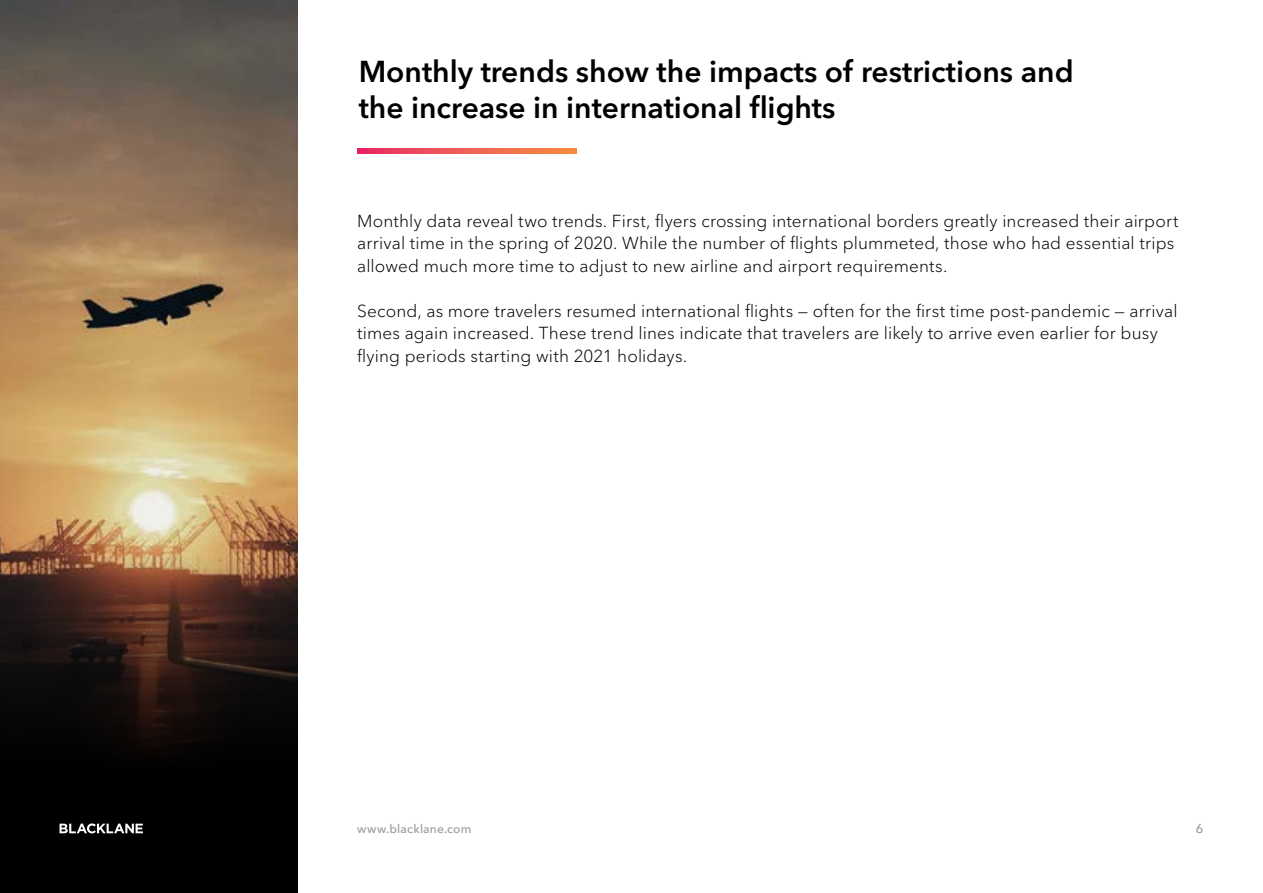
<style>
.page{position:relative;width:1263px;height:893px;background:#fff}
.page>*{position:absolute;margin:0;border:0;box-sizing:border-box;transform-origin:0 0}
.t1{font:600 30px/36px "Avenir Next LT Pro";color:#000}
.t2{font:300 17.25px/22.5px "Avenir Next LT Pro";letter-spacing:.01em;color:#000}
.t3{font:500 12.75px "Avenir Next LT Pro";color:#97999e}
.t4{font:500 12px "Avenir Next LT Pro";letter-spacing:.015em;color:#97999e}
</style>
<div class="page">
<img style="left:0;top:0;width:298px;height:557px">
<svg style="left:0;top:557px;width:298px;height:336px"></svg>
<svg style="left:60px;top:823px;width:83px;height:10px"></svg>
<svg style="left:357px;top:148px;width:220px;height:5px"></svg>
<h1 class="t1" style="left:359px;top:54px;width:716px">Monthly trends show the impacts of restrictions and the increase in international flights</h1>
<p class="t2" style="left:357px;top:209px;width:823px">Monthly data reveal two trends. First, flyers crossing international borders greatly increased their airport arrival time in the spring of 2020. While the number of flights plummeted, those who had essential trips allowed much more time to adjust to new airline and airport requirements.</p>
<p class="t2" style="left:357px;top:299px;width:822px">Second, as more travelers resumed international flights — often for the first time post-pandemic — arrival times again increased. These trend lines indicate that travelers are likely to arrive even earlier for busy flying periods starting with 2021 holidays.</p>
<p class="t4" style="left:357px;top:822px;width:116px">www.blacklane.com</p>
<p class="t3" style="left:1196px;top:821px;width:9px">6</p>
</div>
